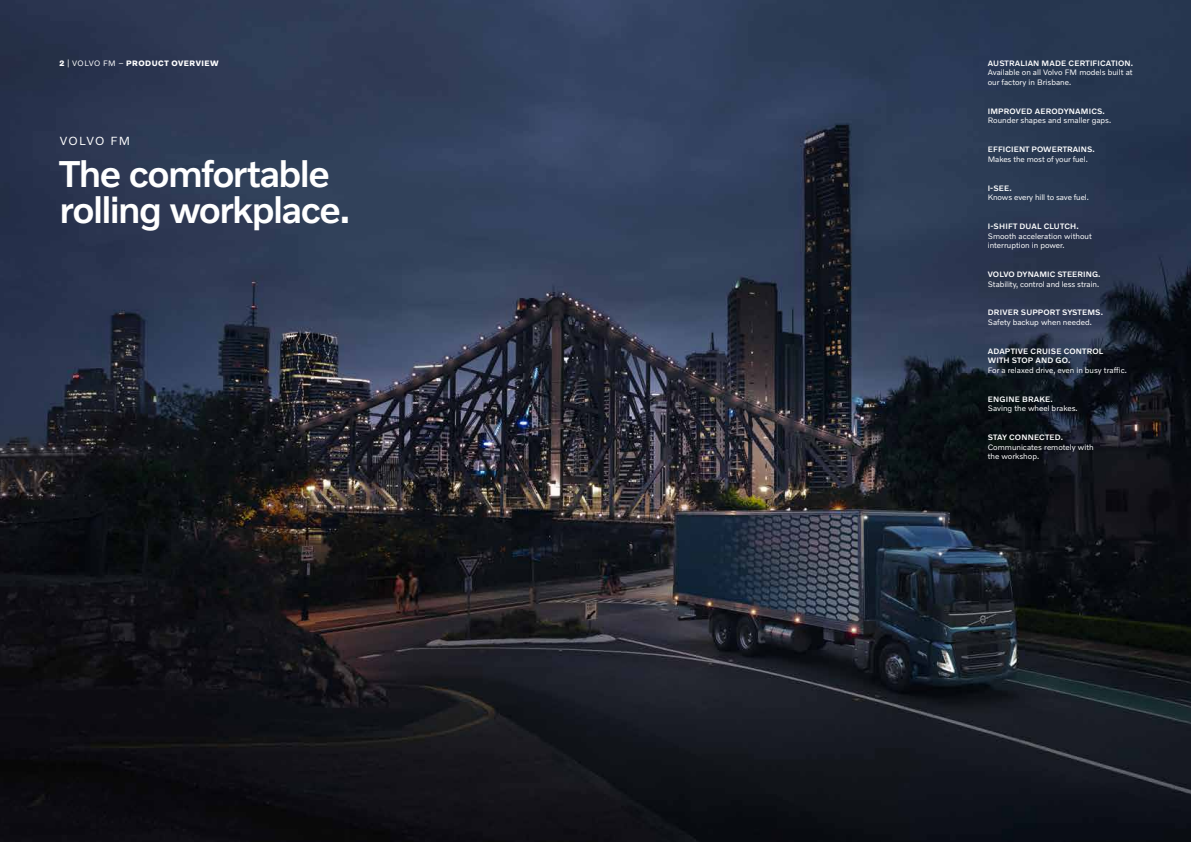
<style>
.page{position:relative;width:1191px;height:842px;background:#fff}
.page>*{position:absolute;margin:0;border:0;box-sizing:border-box;transform-origin:0 0}
.t1{font:500 38px/36px "Volvo Novum";letter-spacing:-.04em;color:#fff}
.t2{font:12px "Volvo Novum";letter-spacing:.1em;color:#fff}
.t3{font:8px/9.6px "Volvo Novum";color:#fff}
.t4{font:500 8px/9.6px "Volvo Novum";letter-spacing:.02em;color:#fff}
.t5{font:700 8px "Volvo Novum";letter-spacing:.06em;color:#fff}
.s1{font-weight:400}
</style>
<div class="page">
<img style="left:0;top:0;width:1191px;height:842px">
<p class="t5" style="left:60px;top:58px;width:161px">2 <span class="s1">| VOLVO FM –</span> PRODUCT OVERVIEW</p>
<p class="t4" style="left:987px;top:58px;width:147px">AUSTRALIAN MADE CERTIFICATION.</p>
<p class="t3" style="left:987px;top:68px;width:146px">Available on all Volvo FM models built at our factory in Brisbane.</p>
<p class="t4" style="left:987px;top:106px;width:119px">IMPROVED AERODYNAMICS.</p>
<p class="t3" style="left:987px;top:116px;width:125px">Rounder shapes and smaller gaps.</p>
<p class="t4" style="left:987px;top:144px;width:108px">EFFICIENT POWERTRAINS.</p>
<p class="t3" style="left:987px;top:154px;width:102px">Makes the most of your fuel.</p>
<p class="t4" style="left:987px;top:183px;width:25px">I-SEE.</p>
<p class="t3" style="left:987px;top:192px;width:103px">Knows every hill to save fuel.</p>
<p class="t4" style="left:987px;top:221px;width:92px">I-SHIFT DUAL CLUTCH.</p>
<p class="t3" style="left:987px;top:231px;width:106px">Smooth acceleration without interruption in power.</p>
<p class="t4" style="left:987px;top:269px;width:114px">VOLVO DYNAMIC STEERING.</p>
<p class="t3" style="left:987px;top:279px;width:113px">Stability, control and less strain.</p>
<p class="t4" style="left:987px;top:307px;width:117px">DRIVER SUPPORT SYSTEMS.</p>
<p class="t3" style="left:987px;top:317px;width:106px">Safety backup when needed.</p>
<p class="t4" style="left:987px;top:346px;width:117px">ADAPTIVE CRUISE CONTROL<br>WITH STOP AND GO.</p>
<p class="t3" style="left:987px;top:365px;width:141px">For a relaxed drive, even in busy traffic.</p>
<p class="t4" style="left:987px;top:394px;width:66px">ENGINE BRAKE.</p>
<p class="t3" style="left:987px;top:404px;width:91px">Saving the wheel brakes.</p>
<p class="t4" style="left:987px;top:432px;width:77px">STAY CONNECTED.</p>
<p class="t3" style="left:987px;top:442px;width:107px">Communicates remotely with the workshop.</p>
<h2 class="t2" style="left:60px;top:133px;width:72px">VOLVO FM</h2>
<h1 class="t1" style="left:60px;top:154px;width:292px">The comfortable rolling workplace.</h1>
</div>
